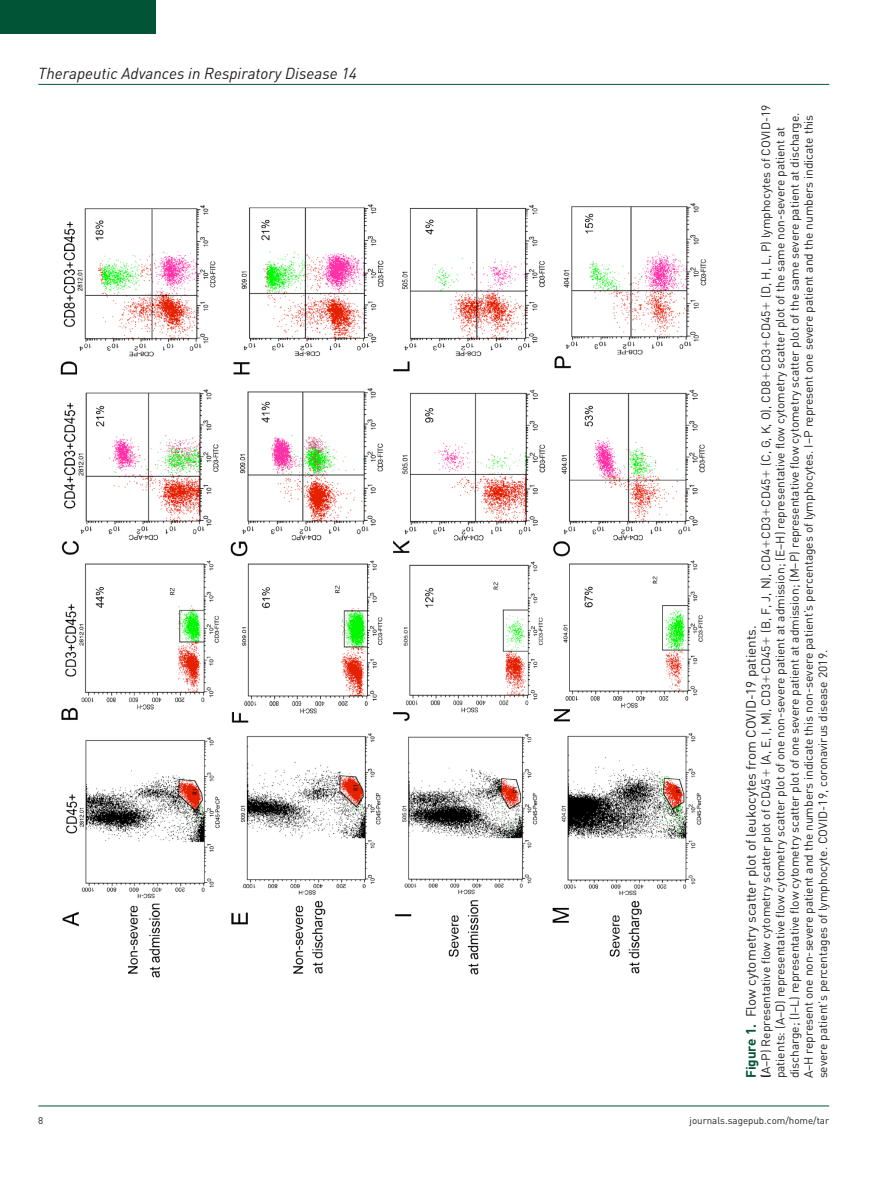
<style>
.page{position:relative;width:893px;height:1191px;background:#fff}
.page>*{position:absolute;margin:0;border:0;box-sizing:border-box;transform-origin:0 0}
.t1{font:italic 15.75px "DIN";color:#231f20}
.t2{font:13.5px "DIN";color:#231f20}
.t3{font:12px/14.2px "DIN";color:#231f20}
.t4{font:9.75px "DIN";color:#231f20}
.s1{font-weight:700}
.s2{font-weight:700;color:#015436}
</style>
<div class="page">
<hr style="left:38px;top:84px;width:791px;height:1px;background:#015436">
<hr style="left:38px;top:1105px;width:791px;height:1px;background:#015436">
<div style="left:0;top:0;width:155px;height:34px;background:#015436"></div>
<img style="left:60px;top:203px;width:647px;height:775px">
<h1 class="t1" style="left:38px;top:63px;width:320px">Therapeutic Advances in Respiratory Disease 14</h1>
<p class="t3" style="left:758px;top:1078px;width:975px;rotate:-90deg"><span class="s1">(</span>A–P) Representative flow cytometry scatter plot of CD45 (A, E, I, M), CD3 CD45 (B, F, J, N), CD4 CD3 CD45 (C, G, K, O), CD8 CD3 CD45 (D, H, L, P) lymphocytes of COVID-19 patients: (A–D) representative flow cytometry scatter plot of one non-severe patient at admission; (E–H) representative flow cytometry scatter plot of the same non-severe patient at discharge; (I–L) representative flow cytometry scatter plot of one severe patient at admission; (M–P) representative flow cytometry scatter plot of the same severe patient at discharge.<br>A–H represent one non-severe patient and the numbers indicate this non-severe patient’s percentages of lymphocytes. I–P represent one severe patient and the numbers indicate this severe patient’s percentages of lymphocyte. COVID-19, coronavirus disease 2019.</p>
<p class="t2" style="left:743px;top:1078px;width:455px;rotate:-90deg"><span class="s2">Figure 1.</span> Flow cytometry scatter plot of leukocytes from COVID-19 patients.</p>
<p class="t4" style="left:38px;top:1114px;width:7px">8</p>
<p class="t4" style="left:689px;top:1114px;width:141px">journals.sagepub.com/home/tar</p>
</div>
